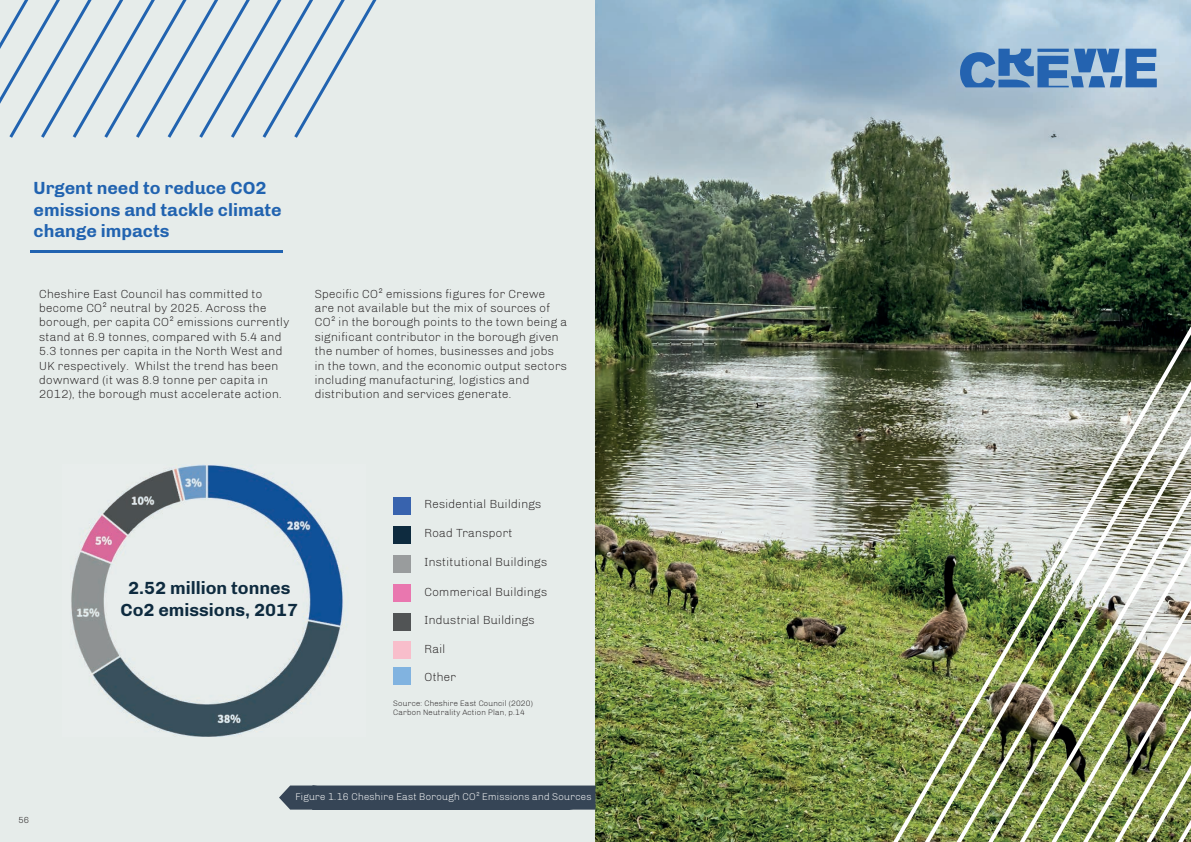
<style>
.page{position:relative;width:1191px;height:842px;background:#fff}
.page>*{position:absolute;margin:0;border:0;box-sizing:border-box;transform-origin:0 0}
.t1{font:700 18px/21.6px "Chivo";color:#2163b0}
.t2{font:700 18px/21.6px "Chivo";color:#0e2b3f;text-align:center}
.t3{font:300 12px/14.4px "Chivo";color:#231f20}
.t4{font:300 10px "Chivo";color:#fff}
.t5{font:300 9px "Chivo";color:#231f20}
.t6{font:300 8px/9.6px "Chivo";color:#231f20}
</style>
<div class="page">
<div style="left:0;top:0;width:595px;height:842px;background:#e6ecea"></div>
<img style="left:595px;top:0;width:596px;height:842px">
<svg style="left:0;top:0;width:376px;height:138px"></svg>
<hr style="left:30px;top:250px;width:253px;height:2px;background:#2163b0">
<svg style="left:960px;top:49px;width:196px;height:38px;background:#5d8cc1"></svg>
<img style="left:893px;top:326px;width:298px;height:516px">
<div style="left:279px;top:785px;width:316px;height:25px;background:#364556"></div>
<img style="left:71px;top:465px;width:272px;height:271px">
<svg style="left:393px;top:497px;width:17px;height:17px"></svg>
<svg style="left:393px;top:585px;width:17px;height:17px"></svg>
<svg style="left:393px;top:527px;width:17px;height:17px"></svg>
<svg style="left:393px;top:614px;width:17px;height:17px"></svg>
<svg style="left:393px;top:556px;width:17px;height:17px"></svg>
<svg style="left:393px;top:641px;width:17px;height:17px"></svg>
<svg style="left:393px;top:668px;width:17px;height:17px"></svg>
<h1 class="t1" style="left:34px;top:177px;width:250px">Urgent need to reduce CO2 emissions and tackle climate change impacts</h1>
<p class="t3" style="left:39px;top:286px;width:252px">Cheshire East Council has committed to become CO² neutral by 2025. Across the borough, per capita CO² emissions currently stand at 6.9 tonnes, compared with 5.4 and 5.3 tonnes per capita in the North West and UK respectively. Whilst the trend has been downward (it was 8.9 tonne per capita in 2012), the borough must accelerate action.</p>
<p class="t3" style="left:315px;top:286px;width:254px">Specific CO² emissions figures for Crewe are not available but the mix of sources of CO² in the borough points to the town being a significant contributor in the borough given the number of homes, businesses and jobs in the town, and the economic output sectors including manufacturing, logistics and distribution and services generate.</p>
<h1 class="t2" style="left:120px;top:577px;width:179px">2.52 million tonnes<br>Co2 emissions, 2017</h1>
<p class="t3" style="left:424px;top:497px;width:119px">Residential Buildings</p>
<p class="t3" style="left:424px;top:526px;width:90px">Road Transport</p>
<p class="t3" style="left:424px;top:555px;width:125px">Institutional Buildings</p>
<p class="t3" style="left:424px;top:584px;width:124px">Commerical Buildings</p>
<p class="t3" style="left:424px;top:612px;width:112px">Industrial Buildings</p>
<p class="t3" style="left:424px;top:641px;width:23px">Rail</p>
<p class="t3" style="left:424px;top:670px;width:34px">Other</p>
<p class="t6" style="left:393px;top:698px;width:141px">Source: Cheshire East Council (2020)<br>Carbon Neutrality Action Plan, p.14</p>
<p class="t5" style="left:18px;top:814px;width:13px">56</p>
<p class="t4" style="left:295px;top:791px;width:298px">Figure 1.16 Cheshire East Borough CO² Emissions and Sources</p>
</div>
